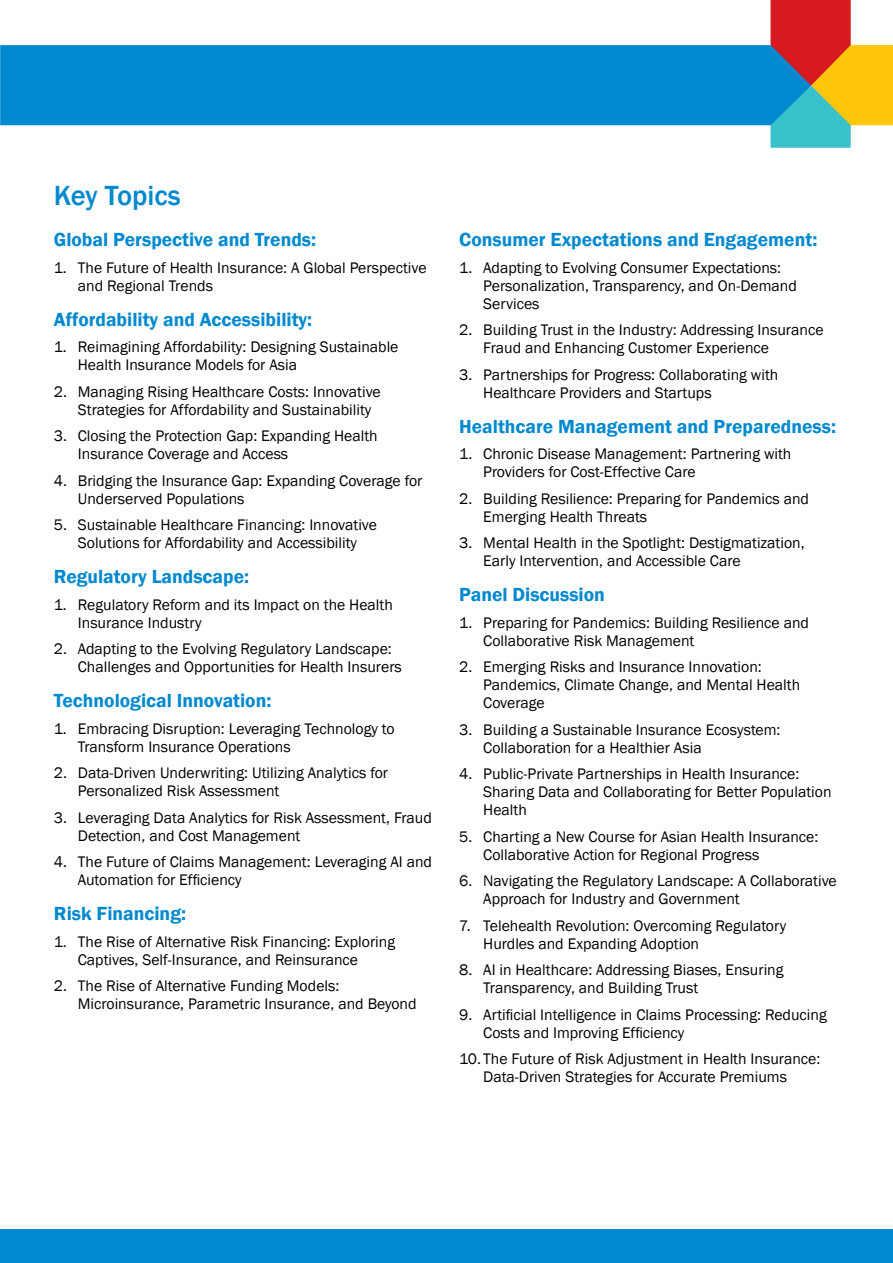
<style>
.page{position:relative;width:893px;height:1263px;background:#fff}
.page>*{position:absolute;margin:0;border:0;box-sizing:border-box;transform-origin:0 0}
.t1{font:500 28.5px "Franklin Gothic";color:#0089cf}
.t2{font:600 19.5px "Franklin Gothic";color:#0089cf}
.t3{font:15.75px/18px "Franklin Gothic";color:#000}
</style>
<div class="page">
<div style="left:0;top:1229px;width:893px;height:34px;background:#0089cf"></div>
<div style="left:0;top:45px;width:770px;height:80px;background:#0089cf"></div>
<svg style="left:770px;top:0;width:123px;height:148px"></svg>
<h1 class="t1" style="left:54px;top:178px;width:128px">Key Topics</h1>
<p class="t2" style="left:54px;top:228px;width:264px">Global Perspective and Trends:</p>
<p class="t3" style="left:78px;top:259px;width:350px;text-indent:-24px">1. The Future of Health Insurance: A Global Perspective and Regional Trends</p>
<p class="t2" style="left:54px;top:307px;width:260px">Affordability and Accessibility:</p>
<p class="t3" style="left:78px;top:338px;width:322px;text-indent:-24px">1. Reimagining Affordability: Designing Sustainable<br>Health Insurance Models for Asia</p>
<p class="t3" style="left:78px;top:383px;width:304px;text-indent:-24px">2. Managing Rising Healthcare Costs: Innovative<br>Strategies for Affordability and Sustainability</p>
<p class="t3" style="left:78px;top:427px;width:301px;text-indent:-24px">3. Closing the Protection Gap: Expanding Health<br>Insurance Coverage and Access</p>
<p class="t3" style="left:78px;top:472px;width:346px;text-indent:-24px">4. Bridging the Insurance Gap: Expanding Coverage for<br>Underserved Populations</p>
<p class="t3" style="left:54px;top:516px;width:325px;text-align:center">5. Sustainable Healthcare Financing: Innovative<br>Solutions for Affordability and Accessibility</p>
<p class="t2" style="left:54px;top:565px;width:197px">Regulatory Landscape:</p>
<p class="t3" style="left:78px;top:596px;width:317px;text-indent:-24px">1. Regulatory Reform and its Impact on the Health<br>Insurance Industry</p>
<p class="t3" style="left:78px;top:640px;width:325px;text-indent:-24px">2. Adapting to the Evolving Regulatory Landscape:<br>Challenges and Opportunities for Health Insurers</p>
<p class="t2" style="left:54px;top:689px;width:219px">Technological Innovation:</p>
<p class="t3" style="left:78px;top:720px;width:318px;text-indent:-24px">1. Embracing Disruption: Leveraging Technology to<br>Transform Insurance Operations</p>
<p class="t3" style="left:78px;top:764px;width:312px;text-indent:-24px">2. Data-Driven Underwriting: Utilizing Analytics for<br>Personalized Risk Assessment</p>
<p class="t3" style="left:78px;top:809px;width:356px;text-indent:-24px">3. Leveraging Data Analytics for Risk Assessment, Fraud<br>Detection, and Cost Management</p>
<p class="t3" style="left:78px;top:853px;width:356px;text-indent:-24px">4. The Future of Claims Management: Leveraging AI and<br>Automation for Efficiency</p>
<p class="t2" style="left:54px;top:902px;width:134px">Risk Financing:</p>
<p class="t3" style="left:78px;top:933px;width:319px;text-indent:-24px">1. The Rise of Alternative Risk Financing: Exploring<br>Captives, Self-Insurance, and Reinsurance</p>
<p class="t3" style="left:78px;top:977px;width:340px;text-indent:-24px">2. The Rise of Alternative Funding Models:<br>Microinsurance, Parametric Insurance, and Beyond</p>
<p class="t2" style="left:459px;top:228px;width:360px">Consumer Expectations and Engagement:</p>
<p class="t3" style="left:483px;top:259px;width:315px;text-indent:-24px">1. Adapting to Evolving Consumer Expectations:<br>Personalization, Transparency, and On-Demand<br>Services</p>
<p class="t3" style="left:483px;top:321px;width:342px;text-indent:-24px">2. Building Trust in the Industry: Addressing Insurance<br>Fraud and Enhancing Customer Experience</p>
<p class="t3" style="left:483px;top:366px;width:297px;text-indent:-24px">3. Partnerships for Progress: Collaborating with<br>Healthcare Providers and Startups</p>
<p class="t2" style="left:459px;top:414px;width:378px">Healthcare Management and Preparedness:</p>
<p class="t3" style="left:483px;top:445px;width:310px;text-indent:-24px">1. Chronic Disease Management: Partnering with<br>Providers for Cost-Effective Care</p>
<p class="t3" style="left:483px;top:490px;width:327px;text-indent:-24px">2. Building Resilience: Preparing for Pandemics and<br>Emerging Health Threats</p>
<p class="t3" style="left:483px;top:534px;width:323px;text-indent:-24px">3. Mental Health in the Spotlight: Destigmatization,<br>Early Intervention, and Accessible Care</p>
<p class="t2" style="left:459px;top:583px;width:147px">Panel Discussion</p>
<p class="t3" style="left:483px;top:614px;width:327px;text-indent:-24px">1. Preparing for Pandemics: Building Resilience and<br>Collaborative Risk Management</p>
<p class="t3" style="left:483px;top:658px;width:318px;text-indent:-24px">2. Emerging Risks and Insurance Innovation:<br>Pandemics, Climate Change, and Mental Health<br>Coverage</p>
<p class="t3" style="left:483px;top:721px;width:299px;text-indent:-24px">3. Building a Sustainable Insurance Ecosystem:<br>Collaboration for a Healthier Asia</p>
<p class="t3" style="left:483px;top:765px;width:350px;text-indent:-24px">4. Public-Private Partnerships in Health Insurance:<br>Sharing Data and Collaborating for Better Population<br>Health</p>
<p class="t3" style="left:483px;top:828px;width:337px;text-indent:-24px">5. Charting a New Course for Asian Health Insurance:<br>Collaborative Action for Regional Progress</p>
<p class="t3" style="left:483px;top:872px;width:355px;text-indent:-24px">6. Navigating the Regulatory Landscape: A Collaborative<br>Approach for Industry and Government</p>
<p class="t3" style="left:483px;top:917px;width:305px;text-indent:-24px">7. Telehealth Revolution: Overcoming Regulatory<br>Hurdles and Expanding Adoption</p>
<p class="t3" style="left:483px;top:961px;width:302px;text-indent:-24px">8. AI in Healthcare: Addressing Biases, Ensuring<br>Transparency, and Building Trust</p>
<p class="t3" style="left:483px;top:1006px;width:345px;text-indent:-24px">9. Artificial Intelligence in Claims Processing: Reducing<br>Costs and Improving Efficiency</p>
<p class="t3" style="left:459px;top:1050px;width:363px;text-align:center">10. The Future of Risk Adjustment in Health Insurance:<br>Data-Driven Strategies for Accurate Premiums</p>
</div>
